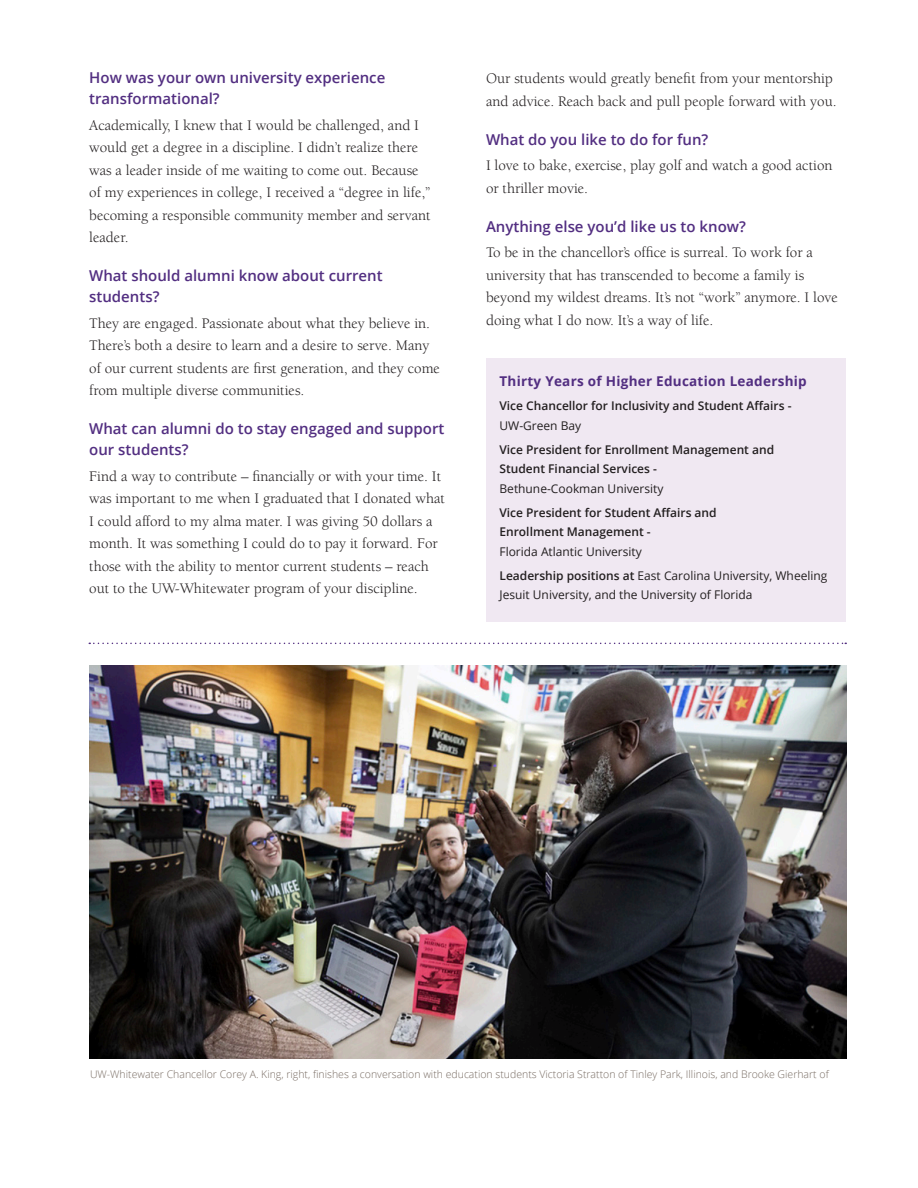
<style>
.page{position:relative;width:918px;height:1188px;background:#fff}
.page>*{position:absolute;margin:0;border:0;box-sizing:border-box;transform-origin:0 0}
.Berkeley_copy{font:15px/22.5px "Berkeley";color:#231f20}
.Avenir_subhead{font:600 15px/21px "Open Sans";color:#522e81}
.Avenir_subhead-2{font:700 13.5px "Open Sans";letter-spacing:.02em;color:#522e81}
.Berkeley_copy-2{font:600 12px/19.5px "Open Sans";color:#231f20}
.Berkeley_copy-3{font:12px/19.5px "Open Sans";color:#231f20}
.Caption-Avenir{font:300 10.5px "Open Sans";color:#786c63}
.s1{font-weight:400}
.s2{font-weight:600}
</style>
<div class="page">
<svg style="left:89px;top:643px;width:757px;height:1px"></svg>
<img style="left:90px;top:665px;width:756px;height:394px">
<div style="left:486px;top:358px;width:360px;height:264px;background:#f0e8f2"></div>
<p class="Avenir_subhead" style="left:89px;top:67px;width:298px">How was your own university experience transformational?</p>
<p class="Berkeley_copy" style="left:89px;top:114px;width:343px">Academically, I knew that I would be challenged, and I would get a degree in a discipline. I didn’t realize there was a leader inside of me waiting to come out. Because of my experiences in college, I received a “degree in life,” becoming a responsible community member and servant leader.</p>
<p class="Avenir_subhead" style="left:89px;top:265px;width:295px">What should alumni know about current students?</p>
<p class="Berkeley_copy" style="left:89px;top:312px;width:352px">They are engaged. Passionate about what they believe in.<br>There’s both a desire to learn and a desire to serve. Many of our current students are first generation, and they come from multiple diverse communities.</p>
<p class="Avenir_subhead" style="left:89px;top:418px;width:357px">What can alumni do to stay engaged and support our students?</p>
<p class="Berkeley_copy" style="left:89px;top:465px;width:357px">Find a way to contribute – financially or with your time. It was important to me when I graduated that I donated what I could afford to my alma mater. I was giving 50 dollars a month. It was something I could do to pay it forward. For those with the ability to mentor current students – reach out to the UW-Whitewater program of your discipline.</p>
<p class="Berkeley_copy" style="left:486px;top:68px;width:352px">Our students would greatly benefit from your mentorship and advice. Reach back and pull people forward with you.</p>
<p class="Avenir_subhead" style="left:486px;top:128px;width:224px">What do you like to do for fun?</p>
<p class="Berkeley_copy" style="left:486px;top:155px;width:348px">I love to bake, exercise, play golf and watch a good action or thriller movie.</p>
<p class="Avenir_subhead" style="left:486px;top:215px;width:261px">Anything else you’d like us to know?</p>
<p class="Berkeley_copy" style="left:486px;top:242px;width:353px">To be in the chancellor’s office is surreal. To work for a university that has transcended to become a family is beyond my wildest dreams. It’s not “work” anymore. I love doing what I do now. It’s a way of life.</p>
<p class="Avenir_subhead-2" style="left:500px;top:372px;width:309px">Thirty Years of Higher Education Leadership</p>
<p class="Berkeley_copy-2" style="left:500px;top:396px;width:294px">Vice Chancellor for Inclusivity and Student Affairs -<br><span class="s1">UW-Green Bay</span></p>
<p class="Berkeley_copy-2" style="left:500px;top:439px;width:276px">Vice President for Enrollment Management and<br>Student Financial Services -<br><span class="s1">Bethune-Cookman University</span></p>
<p class="Berkeley_copy-2" style="left:500px;top:502px;width:219px">Vice President for Student Affairs and<br>Enrollment Management -<br><span class="s1">Florida Atlantic University</span></p>
<p class="Berkeley_copy-3" style="left:500px;top:565px;width:329px"><span class="s2">Leadership positions at</span> East Carolina University, Wheeling<br>Jesuit University, and the University of Florida</p>
<p class="Caption-Avenir" style="left:90px;top:1067px;width:740px">UW-Whitewater Chancellor Corey A. King, right, finishes a conversation with education students Victoria Stratton of Tinley Park, Illinois, and Brooke Gierhart of</p>
</div>
